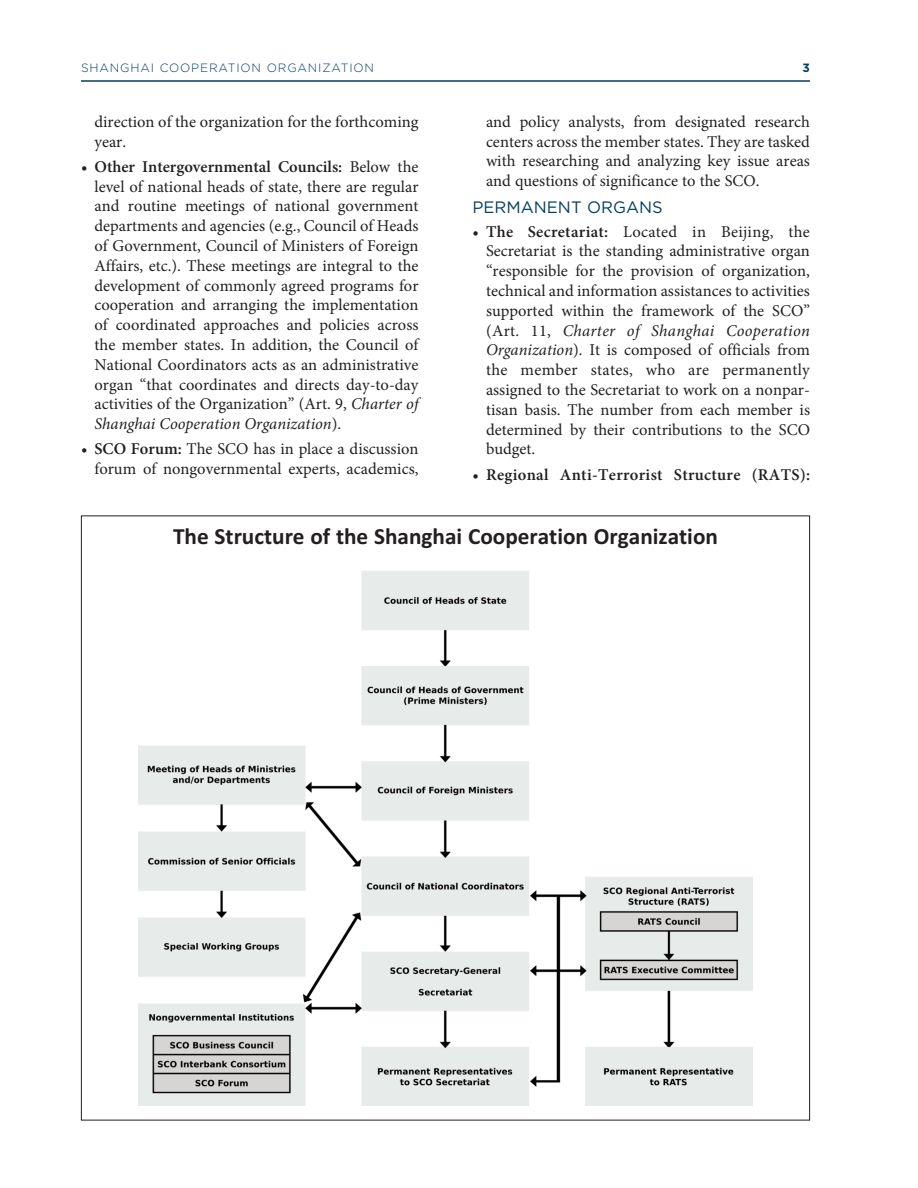
<style>
.page{position:relative;width:918px;height:1188px;background:#fff}
.page>*{position:absolute;margin:0;border:0;box-sizing:border-box;transform-origin:0 0}
.t1{font:700 23.25px "Calibri";color:#231f20}
.t2{font:16.5px/19.8px "Minion Pro";color:#231f20;text-align:justify}
.t3{font:600 16.5px "Minion Pro";letter-spacing:.02em;color:#231f20}
.t4{font:16.5px "Gotham";color:#003f61}
.t5{font:300 12px "Gotham";letter-spacing:.07em;color:#003f61}
.t6{font:700 12px "Gotham";color:#003f61}
.s1{font-weight:600}
.s2{font-style:italic}
.s3{font-weight:400}
</style>
<div class="page">
<hr style="left:81px;top:80px;width:729px;height:2px;background:#003f61">
<img style="left:138px;top:571px;width:615px;height:535px">
<p class="t5" style="left:81px;top:61px;width:295px">SHANGHAI COOPERATION ORGANIZATION</p>
<p class="t6" style="left:803px;top:61px;width:9px">3</p>
<p class="t2" style="left:94px;top:113px;width:326px">direction of the organization for the forthcoming year.</p>
<p class="t2" style="left:94px;top:158px;width:326px;text-indent:-13px">• <span class="s1">Other Intergovernmental Councils:</span> Below the level of national heads of state, there are regular and routine meetings of national government departments and agencies (e.g., Council of Heads of Government, Council of Ministers of Foreign Affairs, etc.). These meetings are integral to the development of commonly agreed programs for cooperation and arranging the implementation of coordinated approaches and policies across the member states. In addition, the Council of National Coordinators acts as an administrative organ “that coordinates and directs day-to-day activities of the Organization” (Art. 9, <span class="s2">Charter of Shanghai Cooperation Organization</span>).</p>
<p class="t2" style="left:81px;top:441px;width:339px;text-align:right">• <span class="s1">SCO Forum:</span> The SCO has in place a discussion forum of nongovernmental experts, academics,</p>
<p class="t2" style="left:486px;top:113px;width:326px">and policy analysts, from designated research centers across the member states. They are tasked with researching and analyzing key issue areas and questions of significance to the SCO.</p>
<p class="t4" style="left:473px;top:197px;width:192px">PERMANENT ORGANS</p>
<p class="t2" style="left:486px;top:223px;width:326px;text-indent:-13px">• <span class="s1">The Secretariat:</span> Located in Beijing, the Secretariat is the standing administrative organ “responsible for the provision of organization, technical and information assistances to activities supported within the framework of the SCO” (Art. 11, <span class="s2">Charter of Shanghai Cooperation Organization</span>). It is composed of officials from the member states, who are permanently assigned to the Secretariat to work on a nonpar&shy;tisan basis. The number from each member is determined by their contributions to the SCO budget.</p>
<p class="t3" style="left:473px;top:468px;width:339px"><span class="s3">•</span> Regional Anti-Terrorist Structure (RATS):</p>
<h1 class="t1" style="left:173px;top:523px;width:546px">The Structure of the Shanghai Cooperation Organization</h1>
</div>
